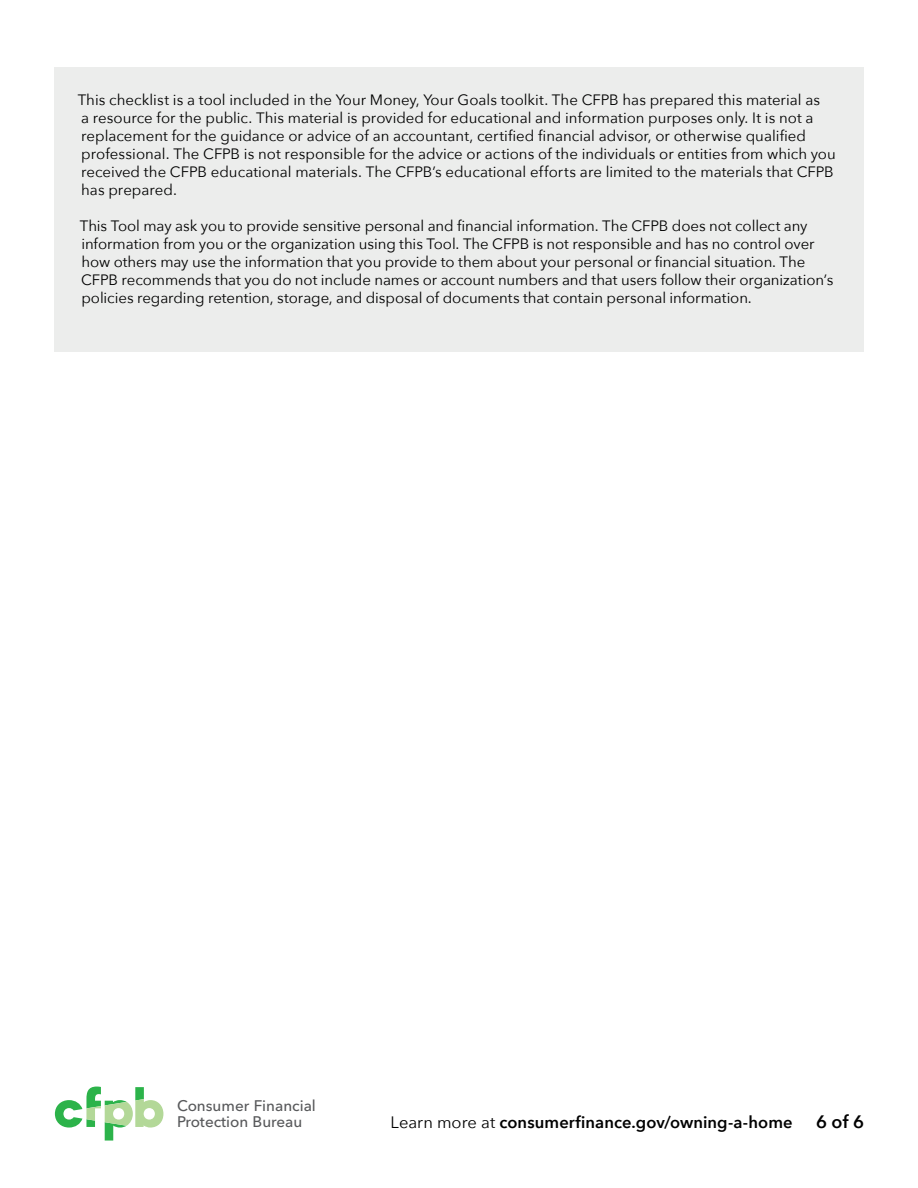
<style>
.page{position:relative;width:918px;height:1188px;background:#fff}
.page>*{position:absolute;margin:0;border:0;box-sizing:border-box;transform-origin:0 0}
.t1{font:600 18px "Avenir Next";color:#000}
.t2{font:600 16.5px "Avenir Next";letter-spacing:.005em;color:#000}
.t3{font:500 15.3px/15.5px "Avenir Next";color:#58595b}
.regular{font:15px/18px "Avenir Next";color:#000}
.s1{font-weight:400}
</style>
<div class="page">
<div style="left:54px;top:68px;width:810px;height:284px;background:#ecedec"></div>
<svg style="left:55px;top:1087px;width:108px;height:54px"></svg>
<p class="regular" style="left:78px;top:90px;width:760px">This checklist is a tool included in the Your Money, Your Goals toolkit. The CFPB has prepared this material as<br>a resource for the public. This material is provided for educational and information purposes only. It is not a replacement for the guidance or advice of an accountant, certified financial advisor, or otherwise qualified professional. The CFPB is not responsible for the advice or actions of the individuals or entities from which you received the CFPB educational materials. The CFPB’s educational efforts are limited to the materials that CFPB has prepared.</p>
<p class="regular" style="left:80px;top:216px;width:755px">This Tool may ask you to provide sensitive personal and financial information. The CFPB does not collect any information from you or the organization using this Tool. The CFPB is not responsible and has no control over how others may use the information that you provide to them about your personal or financial situation. The CFPB recommends that you do not include names or account numbers and that users follow their organization’s policies regarding retention, storage, and disposal of documents that contain personal information.</p>
<p class="t3" style="left:177px;top:1098px;width:140px">Consumer Financial<br>Protection Bureau</p>
<p class="t2" style="left:391px;top:1108px;width:404px"><span class="s1">Learn more at</span> consumerfinance.gov/owning-a-home</p>
<p class="t1" style="left:816px;top:1106px;width:49px">6 of 6</p>
</div>
